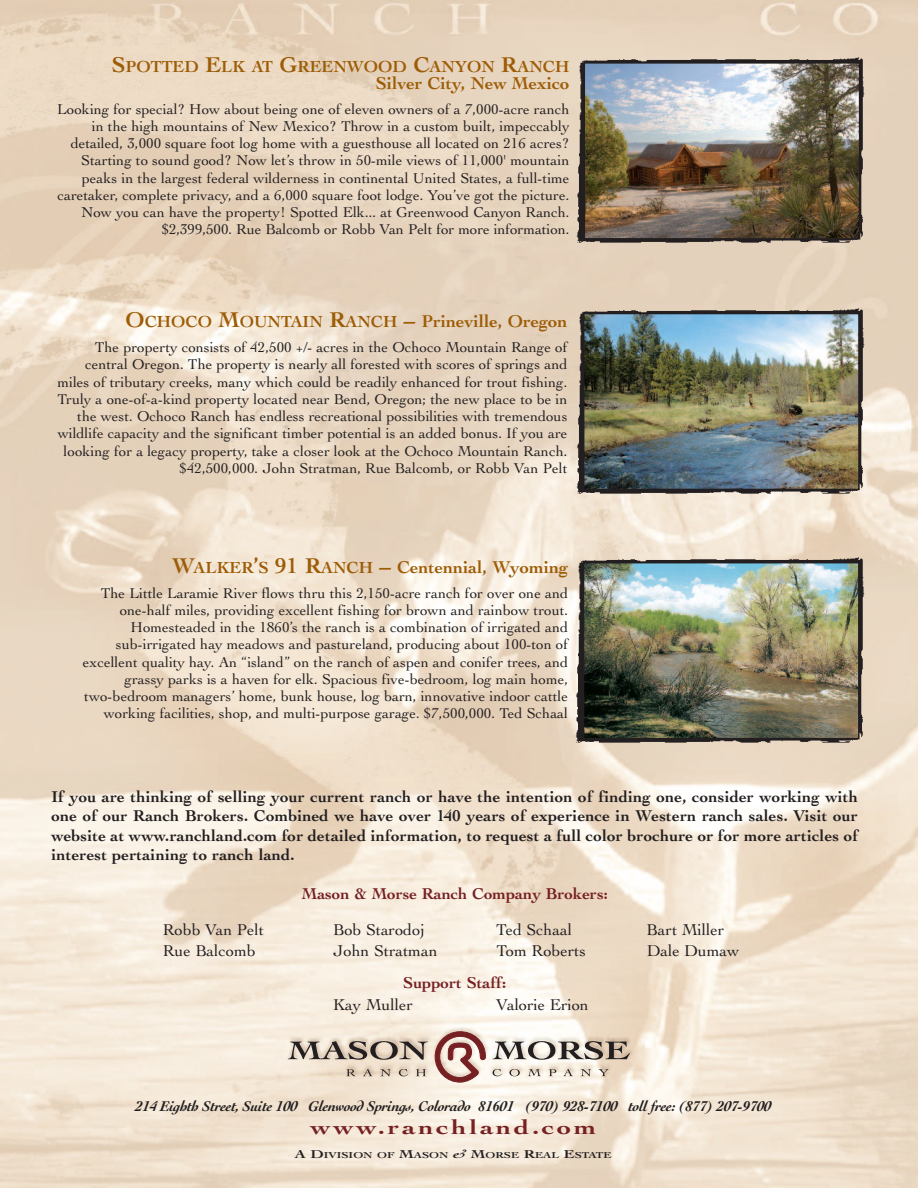
<style>
.page{position:relative;width:918px;height:1188px;background:#fff}
.page>*{position:absolute;margin:0;border:0;box-sizing:border-box;transform-origin:0 0}
.t1{font:700 21px "Cochin";letter-spacing:.105em;color:#762023;scale:1.3 1}
.t2{font:700 18px "Cochin";color:#9d5c06}
.t3{font:700 16.8px "Cochin";color:#9d5c06}
.t4{font:700 16.5px/19.5px "Cochin";letter-spacing:.01em;color:#231f20;text-align:justify}
.t5{font:16.5px "Cochin";color:#231f20}
.t6{font:700 16.5px "Cochin";color:#762023}
.t7{font:15px/17.2px "Cochin";color:#231f20;text-align:right}
.t8{font:italic 700 15px "Cochin";letter-spacing:-.025em;color:#231f20}
.t9{font:700 9px "Cochin";color:#231f20;scale:1.3 1}
.s1{font-size:22.5px}
.s2{font-size:16.8px}
.s3{font-size:12px}
.s4{font-style:italic;font-size:12px}
</style>
<div class="page">
<img style="left:0;top:0;width:918px;height:1188px">
<img style="left:574px;top:54px;width:306px;height:196px">
<img style="left:587px;top:65px;width:270px;height:172px">
<div style="left:584px;top:62px;width:276px;height:178px;border:2px solid #231f20"></div>
<svg style="left:380px;top:1069px;width:11px;height:7px"></svg>
<svg style="left:399px;top:1069px;width:9px;height:7px"></svg>
<svg style="left:416px;top:1069px;width:10px;height:7px"></svg>
<svg style="left:493px;top:1069px;width:9px;height:7px"></svg>
<svg style="left:528px;top:1069px;width:13px;height:7px"></svg>
<svg style="left:580px;top:1069px;width:11px;height:7px"></svg>
<svg style="left:598px;top:1069px;width:11px;height:7px"></svg>
<svg style="left:346px;top:1069px;width:10px;height:7px"></svg>
<svg style="left:363px;top:1069px;width:10px;height:7px"></svg>
<svg style="left:509px;top:1069px;width:11px;height:7px"></svg>
<svg style="left:549px;top:1069px;width:7px;height:7px"></svg>
<svg style="left:563px;top:1069px;width:10px;height:7px"></svg>
<svg style="left:288px;top:1041px;width:140px;height:19px;background:#a99d91"></svg>
<svg style="left:493px;top:1041px;width:137px;height:19px;background:#a69e95"></svg>
<svg style="left:435px;top:1032px;width:50px;height:50px;background:#bf9690"></svg>
<img style="left:573px;top:305px;width:306px;height:196px">
<img style="left:586px;top:316px;width:271px;height:171px">
<div style="left:583px;top:313px;width:277px;height:177px;border:2px solid #231f20"></div>
<img style="left:573px;top:554px;width:306px;height:196px">
<img style="left:586px;top:565px;width:271px;height:171px">
<div style="left:583px;top:562px;width:277px;height:177px;border:2px solid #231f20"></div>
<p class="t3" style="left:112px;top:56px;width:459px"><span class="s1">S</span>POTTED <span class="s1">E</span>LK AT <span class="s1">G</span>REENWOOD <span class="s1">C</span>ANYON <span class="s1">R</span>ANCH</p>
<p class="t2" style="left:376px;top:72px;width:195px">Silver City, New Mexico</p>
<p class="t7" style="left:57px;top:100px;width:514px">Looking for special? How about being one of eleven owners of a 7,000-acre ranch in the high mountains of New Mexico? Throw in a custom built, impeccably detailed, 3,000 square foot log home with a guesthouse all located on 216 acres?<br>Starting to sound good? Now let’s throw in 50-mile views of 11,000' mountain peaks in the largest federal wilderness in continental United States, a full-time caretaker, complete privacy, and a 6,000 square foot lodge. You’ve got the picture.<br>Now you can have the property! Spotted Elk... at Greenwood Canyon Ranch. $2,399,500. Rue Balcomb or Robb Van Pelt for more information.</p>
<p class="t2" style="left:126px;top:311px;width:443px"><span class="s1">O</span><span class="s2">CHOCO</span> <span class="s1">M</span><span class="s2">OUNTAIN</span> <span class="s1">R</span><span class="s2">ANCH</span> <span class="s1">–</span> Prineville, Oregon</p>
<p class="t7" style="left:58px;top:339px;width:511px">The property consists of 42,500 +/- acres in the Ochoco Mountain Range of central Oregon. The property is nearly all forested with scores of springs and miles of tributary creeks, many which could be readily enhanced for trout fishing.<br>Truly a one-of-a-kind property located near Bend, Oregon; the new place to be in the west. Ochoco Ranch has endless recreational possibilities with tremendous wildlife capacity and the significant timber potential is an added bonus. If you are looking for a legacy property, take a closer look at the Ochoco Mountain Ranch. $42,500,000. John Stratman, Rue Balcomb, or Robb Van Pelt</p>
<p class="t2" style="left:172px;top:556px;width:397px"><span class="s1">W</span><span class="s2">ALKER</span><span class="s1">’</span><span class="s2">S</span> <span class="s1">91 R</span><span class="s2">ANCH</span> <span class="s1">–</span> Centennial, Wyoming</p>
<p class="t7" style="left:83px;top:584px;width:487px">The Little Laramie River flows thru this 2,150-acre ranch for over one and one-half miles, providing excellent fishing for brown and rainbow trout.<br>Homesteaded in the 1860’s the ranch is a combination of irrigated and sub-irrigated hay meadows and pastureland, producing about 100-ton of excellent quality hay. An “island” on the ranch of aspen and conifer trees, and grassy parks is a haven for elk. Spacious five-bedroom, log main home, two-bedroom managers’ home, bunk house, log barn, innovative indoor cattle working facilities, shop, and multi-purpose garage. $7,500,000. Ted Schaal</p>
<p class="t4" style="left:51px;top:786px;width:808px">If you are thinking of selling your current ranch or have the intention of finding one, consider working with one of our Ranch Brokers. Combined we have over 140 years of experience in Western ranch sales. Visit our website at www.ranchland.com for detailed information, to request a full color brochure or for more articles of interest pertaining to ranch land.</p>
<p class="t6" style="left:302px;top:884px;width:308px">Mason &amp; Morse Ranch Company Brokers:</p>
<p class="t5" style="left:163px;top:920px;width:103px">Robb Van Pelt</p>
<p class="t5" style="left:333px;top:920px;width:93px">Bob Starodoj</p>
<p class="t5" style="left:496px;top:920px;width:77px">Ted Schaal</p>
<p class="t5" style="left:647px;top:920px;width:79px">Bart Miller</p>
<p class="t5" style="left:163px;top:941px;width:95px">Rue Balcomb</p>
<p class="t5" style="left:333px;top:941px;width:106px">John Stratman</p>
<p class="t5" style="left:496px;top:941px;width:91px">Tom Roberts</p>
<p class="t5" style="left:647px;top:941px;width:94px">Dale Dumaw</p>
<p class="t6" style="left:403px;top:973px;width:105px">Support Staff:</p>
<p class="t5" style="left:333px;top:995px;width:81px">Kay Muller</p>
<p class="t5" style="left:496px;top:995px;width:94px">Valorie Erion</p>
<p class="t8" style="left:135px;top:1098px;width:638px">214 Eighth Street, Suite 100 Glenwood Springs, Colorado 81601 (970) 928-7100 toll free: (877) 207-9700</p>
<h1 class="t1" style="left:310px;top:1115px;width:222px">www.ranchland.com</h1>
<p class="t9" style="left:295px;top:1150px;width:245px"><span class="s3">A D</span>IVISION OF <span class="s3">M</span>ASON <span class="s4">&amp;</span> <span class="s3">M</span>ORSE <span class="s3">R</span>EAL <span class="s3">E</span>STATE</p>
</div>
